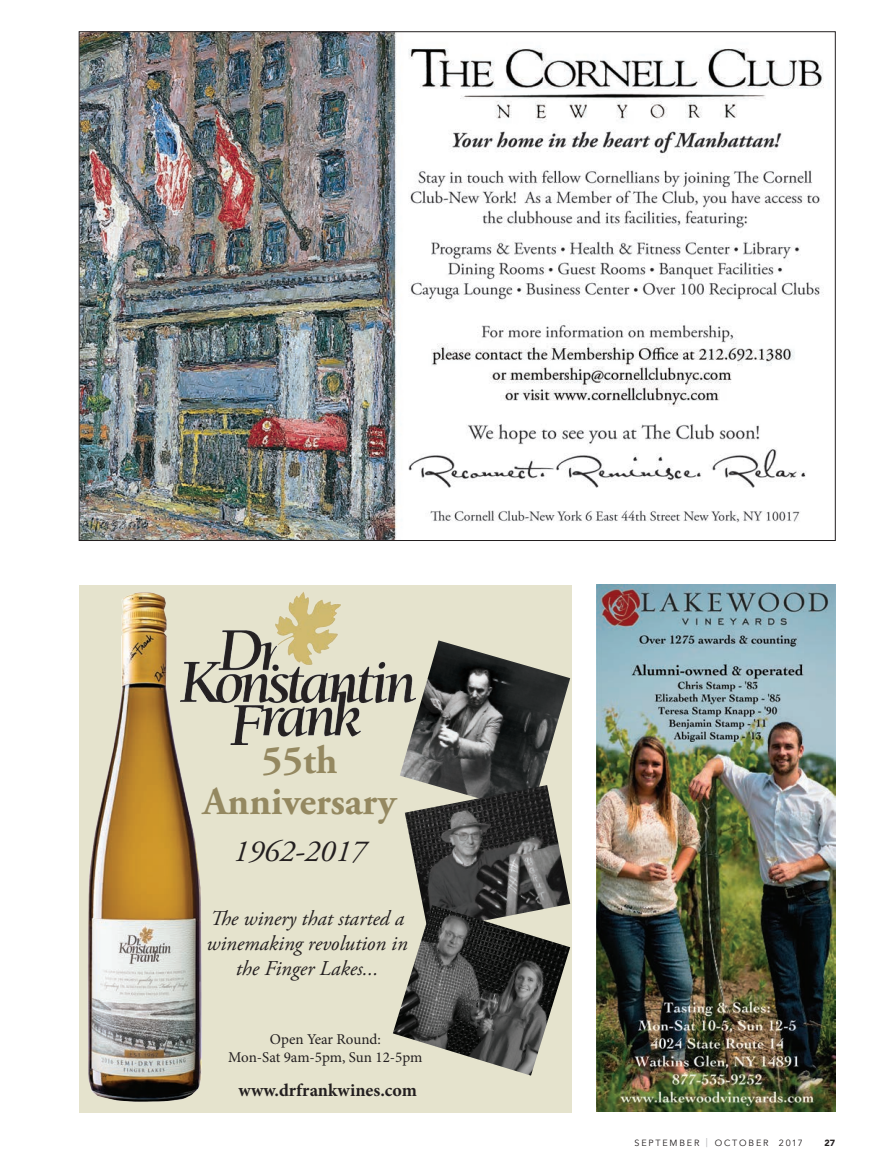
<style>
.page{position:relative;width:890px;height:1175px;background:#fff}
.page>*{position:absolute;margin:0;border:0;box-sizing:border-box;transform-origin:0 0}
.t1{font:700 39.6px "Adobe Garamond Pro";color:#948860}
.t2{font:italic 30.75px "Adobe Garamond Pro";color:#231f20}
.t3{font:italic 21px/25.2px "Adobe Garamond Pro";color:#231f20;text-align:center}
.t4{font:700 18px "Minion Pro";color:#231f20}
.t5{font:15px/18px "Minion Pro";color:#231f20;text-align:center}
.t6{font:9px "Avenir";letter-spacing:.2em;color:#231f20}
.t7{font:900 9px "Avenir";color:#231f20}
.s1{font-size:12px;color:#bcbdc0}
</style>
<div class="page">
<div style="left:79px;top:585px;width:492px;height:527px;background:#e5e3cd"></div>
<img style="left:400px;top:640px;width:170px;height:145px">
<img style="left:405px;top:785px;width:165px;height:119px">
<img style="left:393px;top:904px;width:177px;height:171px">
<img style="left:250px;top:591px;width:165px;height:153px">
<img style="left:87px;top:592px;width:163px;height:510px">
<img style="left:81px;top:34px;width:743px;height:504px">
<img style="left:596px;top:584px;width:239px;height:527px">
<h1 class="t1" style="left:262px;top:737px;width:77px">55th</h1>
<h1 class="t1" style="left:203px;top:778px;width:195px">Anniversary</h1>
<h2 class="t2" style="left:233px;top:833px;width:134px">1962-2017</h2>
<p class="t3" style="left:207px;top:906px;width:202px">The winery that started a winemaking revolution in the Finger Lakes...</p>
<p class="t5" style="left:228px;top:1030px;width:196px">Open Year Round:<br>Mon-Sat 9am-5pm, Sun 12-5pm</p>
<p class="t4" style="left:239px;top:1077px;width:180px">www.drfrankwines.com</p>
<p class="t6" style="left:634px;top:1136px;width:170px">SEPTEMBER <span class="s1">|</span> OCTOBER 2017</p>
<p class="t7" style="left:824px;top:1136px;width:12px">27</p>
</div>
